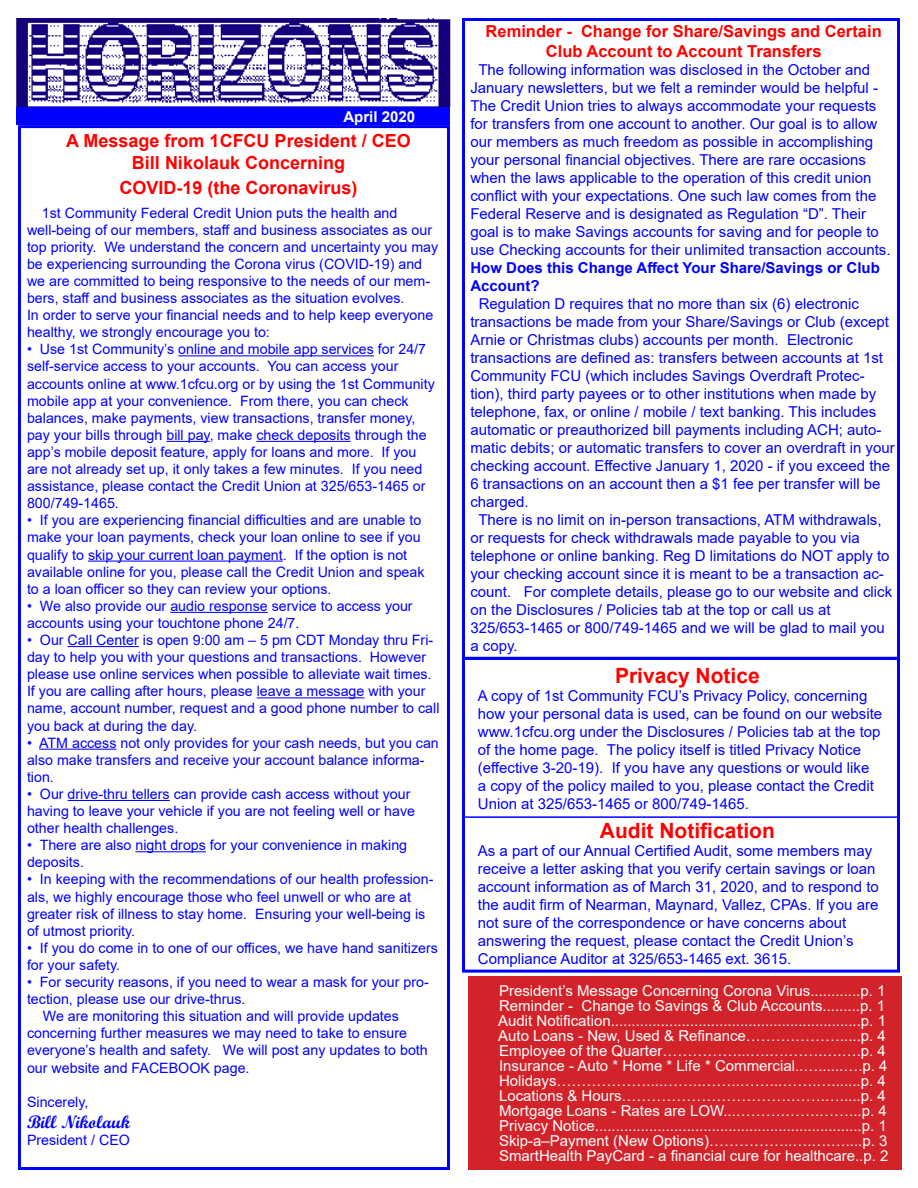
<style>
.page{position:relative;width:918px;height:1188px;background:#fff}
.page>*{position:absolute;margin:0;border:0;box-sizing:border-box;transform-origin:0 0}
.t1{font:700 21px "Arial";color:#f00}
.t2{font:700 18px/21.6px "Arial";color:#f00;text-align:center}
.t3{font:18px "Script MT Bold";color:#00f}
.t4{font:700 16.5px/19.8px "Arial";color:#f00;text-align:center}
.t5{font:15px/18px "Arial";color:#00f}
.t6{font:15px/15px "Arial";color:#fff}
.t7{font:700 15px/18px "Arial";color:#00f}
.t8{font:700 15px "Arial";color:#fff}
.t9{font:14.25px/17.1px "Arial";color:#00f}
</style>
<div class="page">
<div style="left:18px;top:125px;width:432px;height:1045px;border:3px solid #00f"></div>
<div style="left:16px;top:107px;width:434px;height:18px;background:#00f"></div>
<img style="left:16px;top:18px;width:435px;height:89px">
<div style="left:468px;top:976px;width:434px;height:194px;background:#d2232a"></div>
<hr style="left:178px;top:355px;width:196px;height:1px;background:#00f">
<hr style="left:166px;top:441px;width:44px;height:1px;background:#00f">
<hr style="left:256px;top:441px;width:95px;height:1px;background:#00f">
<hr style="left:88px;top:561px;width:195px;height:1px;background:#00f">
<hr style="left:170px;top:612px;width:98px;height:1px;background:#00f">
<hr style="left:68px;top:646px;width:71px;height:1px;background:#00f">
<hr style="left:257px;top:697px;width:107px;height:1px;background:#00f">
<hr style="left:39px;top:749px;width:77px;height:1px;background:#00f">
<hr style="left:68px;top:800px;width:102px;height:1px;background:#00f">
<hr style="left:135px;top:851px;width:71px;height:1px;background:#00f">
<div style="left:462px;top:18px;width:438px;height:642px;border:3px solid #00f"></div>
<div style="left:462px;top:657px;width:438px;height:316px;border:3px solid #00f"></div>
<hr style="left:465px;top:816px;width:432px;height:2px;background:#00f">
<p class="t8" style="left:343px;top:106px;width:73px">April 2020</p>
<p class="t2" style="left:66px;top:130px;width:346px">A Message from 1CFCU President / CEO<br>Bill Nikolauk Concerning</p>
<p class="t2" style="left:119px;top:177px;width:240px">COVID-19 (the Coronavirus)</p>
<p class="t9" style="left:27px;top:204px;width:413px;text-indent:15px">1st Community Federal Credit Union puts the health and well-being of our members, staff and business associates as our top priority. We understand the concern and uncertainty you may be experiencing surrounding the Corona virus (COVID-19) and we are committed to being responsive to the needs of our mem&shy;bers, staff and business associates as the situation evolves.<br>In order to serve your financial needs and to help keep everyone healthy, we strongly encourage you to:</p>
<p class="t9" style="left:27px;top:341px;width:409px">• Use 1st Community’s online and mobile app services for 24/7 self-service access to your accounts. You can access your accounts online at www.1cfcu.org or by using the 1st Community mobile app at your convenience. From there, you can check balances, make payments, view transactions, transfer money, pay your bills through bill pay, make check deposits through the app’s mobile deposit feature, apply for loans and more. If you are not already set up, it only takes a few minutes. If you need assistance, please contact the Credit Union at 325/653-1465 or 800/749-1465.</p>
<p class="t9" style="left:27px;top:512px;width:399px">• If you are experiencing financial difficulties and are unable to make your loan payments, check your loan online to see if you qualify to skip your current loan payment. If the option is not available online for you, please call the Credit Union and speak to a loan officer so they can review your options.</p>
<p class="t9" style="left:27px;top:597px;width:387px">• We also provide our audio response service to access your accounts using your touchtone phone 24/7.</p>
<p class="t9" style="left:27px;top:631px;width:414px">• Our Call Center is open 9:00 am – 5 pm CDT Monday thru Fri&shy;day to help you with your questions and transactions. However please use online services when possible to alleviate wait times.<br>If you are calling after hours, please leave a message with your name, account number, request and a good phone number to call you back at during the day.</p>
<p class="t9" style="left:27px;top:734px;width:413px">• ATM access not only provides for your cash needs, but you can also make transfers and receive your account balance informa&shy;tion.</p>
<p class="t9" style="left:27px;top:785px;width:390px">• Our drive-thru tellers can provide cash access without your having to leave your vehicle if you are not feeling well or have other health challenges.</p>
<p class="t9" style="left:27px;top:837px;width:382px">• There are also night drops for your convenience in making deposits.</p>
<p class="t9" style="left:27px;top:871px;width:408px">• In keeping with the recommendations of our health profession&shy;als, we highly encourage those who feel unwell or who are at greater risk of illness to stay home. Ensuring your well-being is of utmost priority.</p>
<p class="t9" style="left:27px;top:939px;width:412px">• If you do come in to one of our offices, we have hand sanitizers for your safety.</p>
<p class="t9" style="left:27px;top:973px;width:403px">• For security reasons, if you need to wear a mask for your pro-</p>
<p class="t9" style="left:27px;top:991px;width:220px">tection, please use our drive-thrus.</p>
<p class="t9" style="left:43px;top:1008px;width:358px">We are monitoring this situation and will provide updates</p>
<p class="t9" style="left:27px;top:1025px;width:382px">concerning further measures we may need to take to ensure</p>
<p class="t9" style="left:27px;top:1042px;width:402px">everyone’s health and safety. We will post any updates to both</p>
<p class="t9" style="left:27px;top:1059px;width:224px">our website and FACEBOOK page.</p>
<p class="t9" style="left:27px;top:1093px;width:63px">Sincerely,</p>
<p class="t3" style="left:27px;top:1111px;width:104px">Bill Nikolauk</p>
<p class="t9" style="left:27px;top:1132px;width:104px">President / CEO</p>
<p class="t4" style="left:486px;top:21px;width:398px">Reminder - Change for Share/Savings and Certain<br>Club Account to Account Transfers</p>
<p class="t5" style="left:470px;top:60px;width:422px;text-indent:8px">The following information was disclosed in the October and January newsletters, but we felt a reminder would be helpful - The Credit Union tries to always accommodate your requests for transfers from one account to another. Our goal is to allow our members as much freedom as possible in accomplishing your personal financial objectives. There are rare occasions when the laws applicable to the operation of this credit union conflict with your expectations. One such law comes from the Federal Reserve and is designated as Regulation “D”. Their goal is to make Savings accounts for saving and for people to use Checking accounts for their unlimited transaction accounts.</p>
<p class="t7" style="left:470px;top:258px;width:411px">How Does this Change Affect Your Share/Savings or Club<br>Account?</p>
<p class="t5" style="left:479px;top:294px;width:382px">Regulation D requires that no more than six (6) electronic</p>
<p class="t5" style="left:470px;top:312px;width:420px">transactions be made from your Share/Savings or Club (except</p>
<p class="t5" style="left:470px;top:330px;width:384px">Arnie or Christmas clubs) accounts per month. Electronic</p>
<p class="t5" style="left:470px;top:348px;width:414px">transactions are defined as: transfers between accounts at 1st</p>
<p class="t5" style="left:470px;top:366px;width:396px">Community FCU (which includes Savings Overdraft Protec-</p>
<p class="t5" style="left:470px;top:384px;width:408px">tion), third party payees or to other institutions when made by</p>
<p class="t5" style="left:470px;top:402px;width:407px">telephone, fax, or online / mobile / text banking. This includes</p>
<p class="t5" style="left:470px;top:420px;width:413px">automatic or preauthorized bill payments including ACH; auto-</p>
<p class="t5" style="left:470px;top:438px;width:426px">matic debits; or automatic transfers to cover an overdraft in your</p>
<p class="t5" style="left:470px;top:456px;width:421px">checking account. Effective January 1, 2020 - if you exceed the</p>
<p class="t5" style="left:470px;top:474px;width:412px">6 transactions on an account then a $1 fee per transfer will be</p>
<p class="t5" style="left:470px;top:492px;width:60px">charged.</p>
<p class="t5" style="left:478px;top:510px;width:405px">There is no limit on in-person transactions, ATM withdrawals,</p>
<p class="t5" style="left:470px;top:528px;width:391px">or requests for check withdrawals made payable to you via</p>
<p class="t5" style="left:470px;top:546px;width:421px">telephone or online banking. Reg D limitations do NOT apply to</p>
<p class="t5" style="left:470px;top:564px;width:415px">your checking account since it is meant to be a transaction ac-</p>
<p class="t5" style="left:470px;top:582px;width:423px">count. For complete details, please go to our website and click</p>
<p class="t5" style="left:470px;top:600px;width:362px">on the Disclosures / Policies tab at the top or call us at</p>
<p class="t5" style="left:470px;top:618px;width:416px">325/653-1465 or 800/749-1465 and we will be glad to mail you</p>
<p class="t5" style="left:470px;top:636px;width:49px">a copy.</p>
<h1 class="t1" style="left:615px;top:661px;width:146px">Privacy Notice</h1>
<p class="t5" style="left:478px;top:687px;width:406px">A copy of 1st Community FCU’s Privacy Policy, concerning how your personal data is used, can be found on our website www.1cfcu.org under the Disclosures / Policies tab at the top of the home page. The policy itself is titled Privacy Notice (effective 3-20-19). If you have any questions or would like<br>a copy of the policy mailed to you, please contact the Credit Union at 325/653-1465 or 800/749-1465.</p>
<h1 class="t1" style="left:600px;top:816px;width:176px">Audit Notification</h1>
<p class="t5" style="left:478px;top:842px;width:403px">As a part of our Annual Certified Audit, some members may receive a letter asking that you verify certain savings or loan account information as of March 31, 2020, and to respond to the audit firm of Nearman, Maynard, Vallez, CPAs. If you are not sure of the correspondence or have concerns about answering the request, please contact the Credit Union’s Compliance Auditor at 325/653-1465 ext. 3615.</p>
<p class="t6" style="left:498px;top:983px;width:392px">President’s Message Concerning Corona Virus............p. 1<br>Reminder - Change to Savings &amp; Club Accounts.........p. 1<br>Audit Notification............................................................p. 1<br>Auto Loans - New, Used &amp; Refinance……….……….....p. 4<br>Employee of the Quarter……………...….….…….….….p. 4<br>Insurance - Auto * Home * Life * Commercial..…......….p. 4<br>Holidays………………....……..……..……...…….….......p. 4<br>Locations &amp; Hours…………………………….…….….....p. 4<br>Mortgage Loans - Rates are LOW...……….…….……...p. 4<br>Privacy Notice................................................................p. 1<br>Skip-a–Payment (New Options)……………..….….…....p. 3<br>SmartHealth PayCard - a financial cure for healthcare..p. 2</p>
</div>
